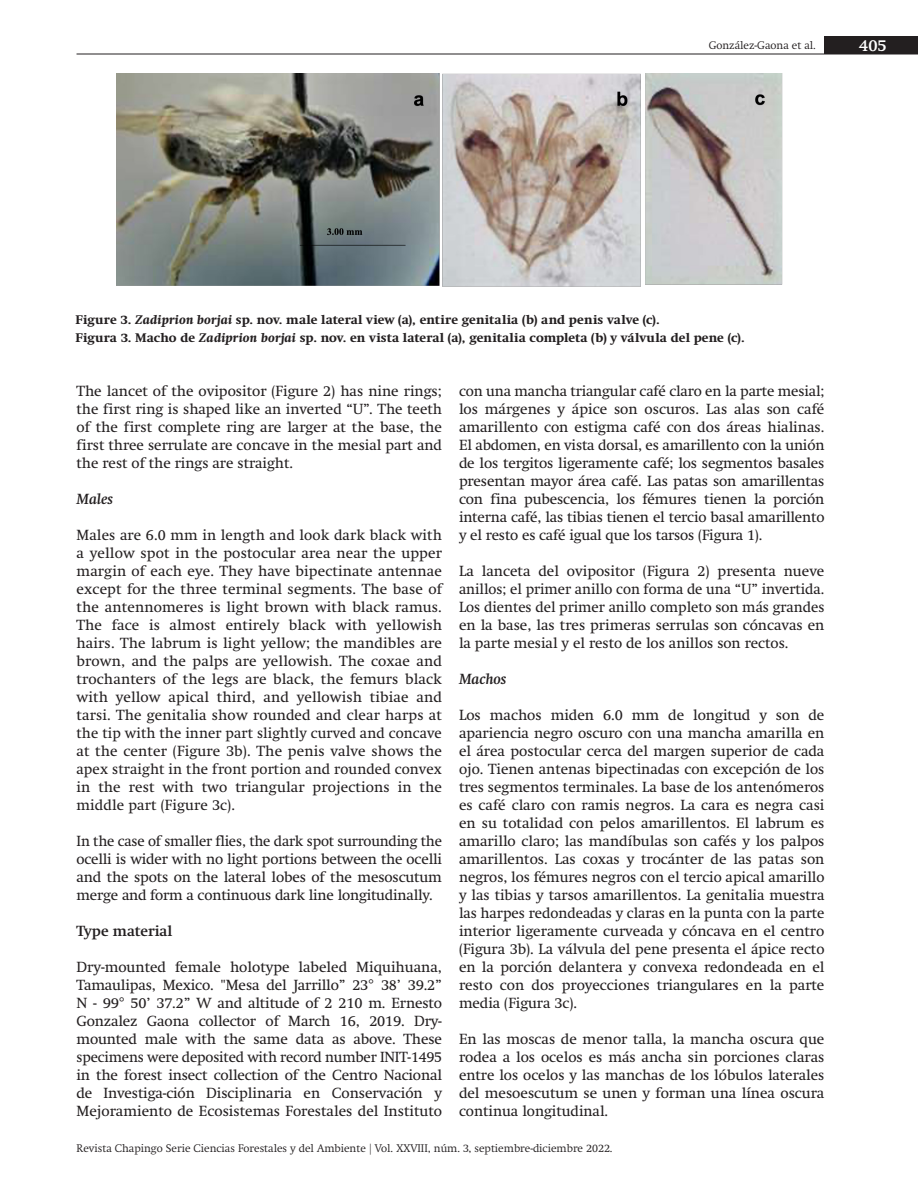
<style>
.page{position:relative;width:918px;height:1188px;background:#fff}
.page>*{position:absolute;margin:0;border:0;box-sizing:border-box;transform-origin:0 0}
.t1{font:600 16.5px "Swift Neue LT Pro";color:#fff}
.texto{font:15px/18px "Swift Neue LT Pro";color:#231f20;text-align:justify}
.ss_titulos{font:600 15px "Swift Neue LT Pro";color:#231f20}
.ss3{font:italic 600 15px "Swift Neue LT Pro";color:#231f20}
.pie_de_figura{font:700 12.75px "Swift Neue LT Pro";letter-spacing:.01em;color:#231f20}
.t2{font:300 11.25px "Swift Neue LT Pro";color:#231f20}
.s1{font-style:italic}
</style>
<div class="page">
<hr style="left:77px;top:54px;width:841px;height:1px;background:#231f20">
<div style="left:824px;top:36px;width:94px;height:18px;background:#231f20"></div>
<img style="left:117px;top:74px;width:666px;height:213px">
<p class="t2" style="left:709px;top:39px;width:109px">González-Gaona et al.</p>
<p class="t1" style="left:859px;top:35px;width:29px">405</p>
<p class="pie_de_figura" style="left:76px;top:312px;width:586px">Figure 3. <span class="s1">Zadiprion borjai</span> sp. nov. male lateral view (a), entire genitalia (b) and penis valve (c).</p>
<p class="pie_de_figura" style="left:76px;top:330px;width:671px">Figura 3. Macho de <span class="s1">Zadiprion borjai</span> sp. nov. en vista lateral (a), genitalia completa (b) y válvula del pene (c).</p>
<p class="texto" style="left:77px;top:382px;width:367px">The lancet of the ovipositor (Figure 2) has nine rings; the first ring is shaped like an inverted “U”. The teeth of the first complete ring are larger at the base, the first three serrulate are concave in the mesial part and the rest of the rings are straight.</p>
<p class="ss3" style="left:77px;top:490px;width:38px">Males</p>
<p class="texto" style="left:77px;top:526px;width:367px">Males are 6.0 mm in length and look dark black with a yellow spot in the postocular area near the upper margin of each eye. They have bipectinate antennae except for the three terminal segments. The base of the antennomeres is light brown with black ramus.<br>The face is almost entirely black with yellowish hairs. The labrum is light yellow; the mandibles are brown, and the palps are yellowish. The coxae and trochanters of the legs are black, the femurs black with yellow apical third, and yellowish tibiae and tarsi. The genitalia show rounded and clear harps at the tip with the inner part slightly curved and concave at the center (Figure 3b). The penis valve shows the apex straight in the front portion and rounded convex in the rest with two triangular projections in the middle part (Figure 3c).</p>
<p class="texto" style="left:77px;top:832px;width:367px">In the case of smaller flies, the dark spot surrounding the ocelli is wider with no light portions between the ocelli and the spots on the lateral lobes of the mesoscutum merge and form a continuous dark line longitudinally.</p>
<p class="ss_titulos" style="left:77px;top:922px;width:97px">Type material</p>
<p class="texto" style="left:77px;top:958px;width:367px">Dry-mounted female holotype labeled Miquihuana, Tamaulipas, Mexico. "Mesa del Jarrillo” 23° 38’ 39.2” N - 99° 50’ 37.2” W and altitude of 2 210 m. Ernesto Gonzalez Gaona collector of March 16, 2019. Dry&shy;mounted male with the same data as above. These specimens were deposited with record number INIT-1495 in the forest insect collection of the Centro Nacional de Investiga-ción Disciplinaria en Conservación y Mejoramiento de Ecosistemas Forestales del Instituto</p>
<p class="texto" style="left:459px;top:382px;width:367px">con una mancha triangular café claro en la parte mesial; los márgenes y ápice son oscuros. Las alas son café amarillento con estigma café con dos áreas hialinas.<br>El abdomen, en vista dorsal, es amarillento con la unión de los tergitos ligeramente café; los segmentos basales presentan mayor área café. Las patas son amarillentas con fina pubescencia, los fémures tienen la porción interna café, las tibias tienen el tercio basal amarillento y el resto es café igual que los tarsos (Figura 1).</p>
<p class="texto" style="left:459px;top:562px;width:367px">La lanceta del ovipositor (Figura 2) presenta nueve anillos; el primer anillo con forma de una “U” invertida.<br>Los dientes del primer anillo completo son más grandes en la base, las tres primeras serrulas son cóncavas en la parte mesial y el resto de los anillos son rectos.</p>
<p class="ss3" style="left:459px;top:670px;width:49px">Machos</p>
<p class="texto" style="left:459px;top:706px;width:367px">Los machos miden 6.0 mm de longitud y son de apariencia negro oscuro con una mancha amarilla en el área postocular cerca del margen superior de cada ojo. Tienen antenas bipectinadas con excepción de los tres segmentos terminales. La base de los antenómeros es café claro con ramis negros. La cara es negra casi en su totalidad con pelos amarillentos. El labrum es amarillo claro; las mandíbulas son cafés y los palpos amarillentos. Las coxas y trocánter de las patas son negros, los fémures negros con el tercio apical amarillo y las tibias y tarsos amarillentos. La genitalia muestra las harpes redondeadas y claras en la punta con la parte interior ligeramente curveada y cóncava en el centro (Figura 3b). La válvula del pene presenta el ápice recto en la porción delantera y convexa redondeada en el resto con dos proyecciones triangulares en la parte media (Figura 3c).</p>
<p class="texto" style="left:459px;top:1030px;width:367px">En las moscas de menor talla, la mancha oscura que rodea a los ocelos es más ancha sin porciones claras entre los ocelos y las manchas de los lóbulos laterales del mesoescutum se unen y forman una línea oscura continua longitudinal.</p>
<p class="t2" style="left:77px;top:1142px;width:537px">Revista Chapingo Serie Ciencias Forestales y del Ambiente | Vol. XXVIII, núm. 3, septiembre-diciembre 2022.</p>
</div>
